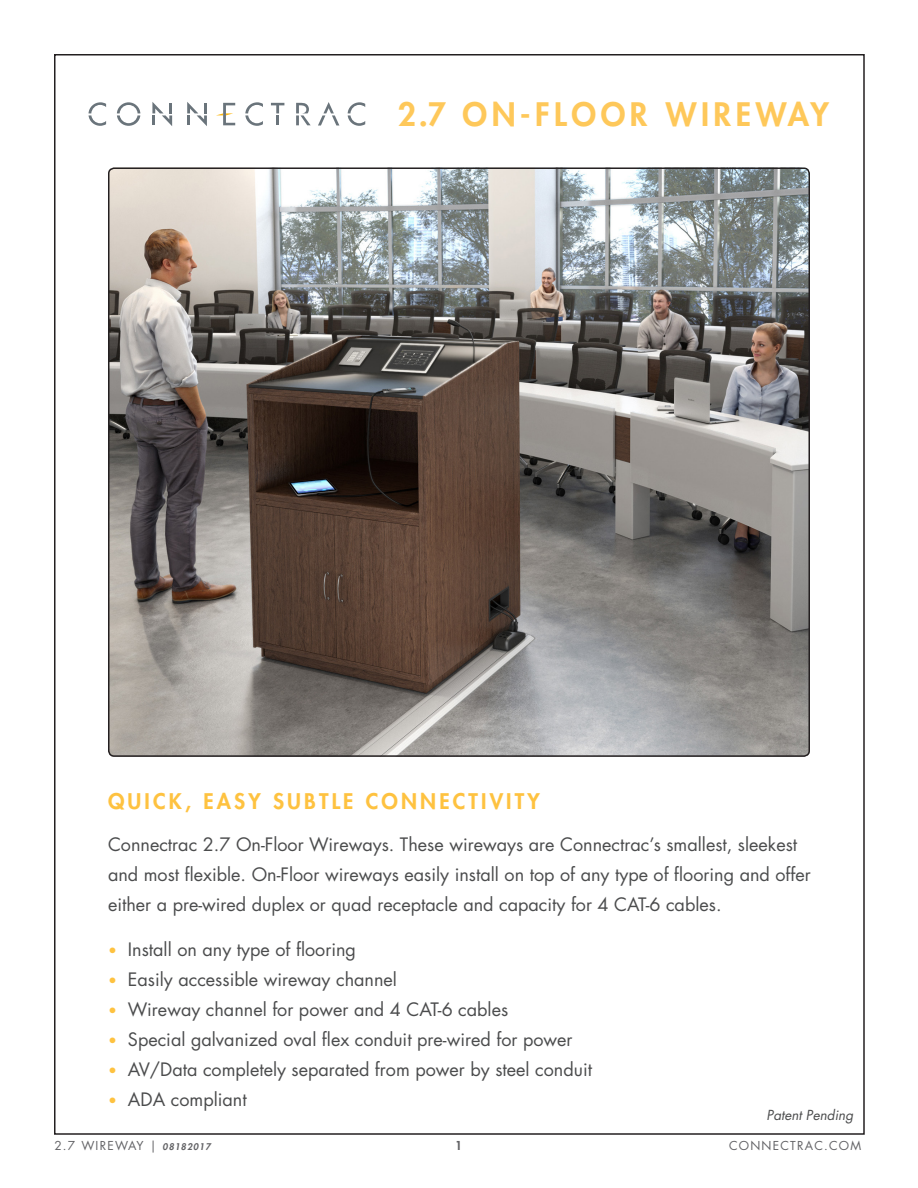
<style>
.page{position:relative;width:918px;height:1188px;background:#fff}
.page>*{position:absolute;margin:0;border:0;box-sizing:border-box;transform-origin:0 0}
.t1{font:800 31.5px "Futura Std";letter-spacing:.145em;color:#fec85a}
.t2{font:800 21px "Futura Std";letter-spacing:.15em;color:#fec240}
.t3{font:18px/30px "Futura Std";color:#4b4c4d}
.t4{font:italic 13.5px "Futura Std";color:#4b4c4d}
.t5{font:12px "Futura Std";letter-spacing:.1em;color:#636366}
.t6{font:800 12px "Futura Std";color:#636366}
.s1{font-size:15px;color:#fec240}
.s2{font-weight:800;font-style:italic;font-size:9px}
</style>
<div class="page">
<svg style="left:216px;top:103px;width:19px;height:22px"></svg>
<svg style="left:88px;top:102px;width:18px;height:24px"></svg>
<svg style="left:117px;top:102px;width:23px;height:24px"></svg>
<svg style="left:152px;top:102px;width:20px;height:24px"></svg>
<svg style="left:187px;top:102px;width:20px;height:24px"></svg>
<svg style="left:245px;top:102px;width:18px;height:24px"></svg>
<svg style="left:271px;top:103px;width:13px;height:22px"></svg>
<svg style="left:296px;top:103px;width:15px;height:22px"></svg>
<svg style="left:318px;top:102px;width:21px;height:24px"></svg>
<svg style="left:348px;top:102px;width:17px;height:24px"></svg>
<img style="left:109px;top:170px;width:700px;height:586px">
<h1 class="t1" style="left:398px;top:95px;width:433px">2.7 ON-FLOOR WIREWAY</h1>
<p class="t2" style="left:108px;top:788px;width:433px">QUICK, EASY SUBTLE CONNECTIVITY</p>
<p class="t3" style="left:108px;top:830px;width:704px">Connectrac 2.7 On-Floor Wireways. These wireways are Connectrac’s smallest, sleekest and most flexible. On-Floor wireways easily install on top of any type of flooring and offer either a pre-wired duplex or quad receptacle and capacity for 4 CAT-6 cables.</p>
<p class="t3" style="left:108px;top:935px;width:250px"><span class="s1">•</span> Install on any type of flooring</p>
<p class="t3" style="left:108px;top:965px;width:290px"><span class="s1">•</span> Easily accessible wireway channel</p>
<p class="t3" style="left:108px;top:995px;width:402px"><span class="s1">•</span> Wireway channel for power and 4 CAT-6 cables</p>
<p class="t3" style="left:108px;top:1025px;width:466px"><span class="s1">•</span> Special galvanized oval flex conduit pre-wired for power</p>
<p class="t3" style="left:108px;top:1055px;width:486px"><span class="s1">•</span> AV/Data completely separated from power by steel conduit</p>
<p class="t3" style="left:108px;top:1085px;width:140px"><span class="s1">•</span> ADA compliant</p>
<p class="t4" style="left:767px;top:1106px;width:88px">Patent Pending</p>
<p class="t5" style="left:54px;top:1138px;width:158px">2.7 WIREWAY | <span class="s2">08182017</span></p>
<p class="t6" style="left:455px;top:1138px;width:8px">1</p>
<p class="t5" style="left:729px;top:1138px;width:134px">CONNECTRAC.COM</p>
</div>
